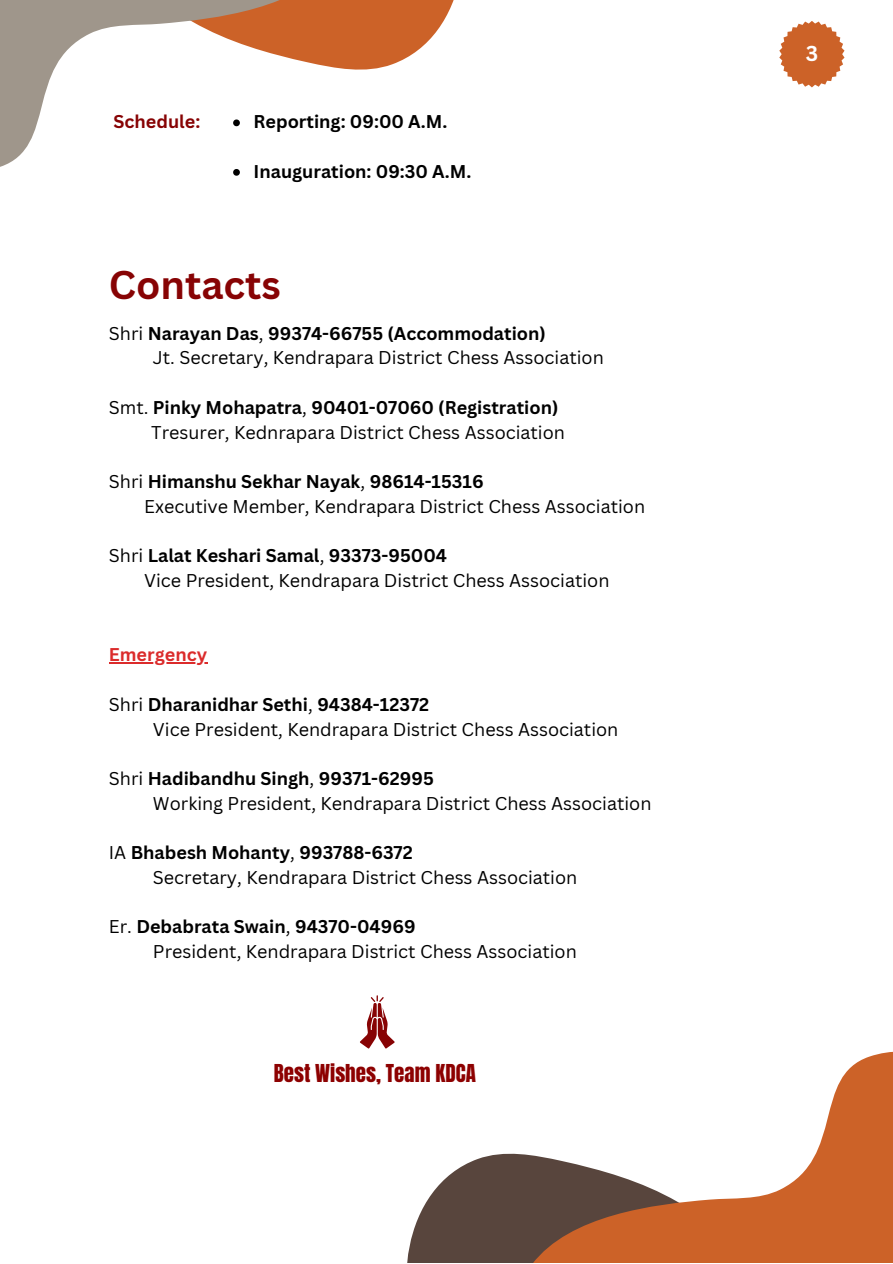
<style>
.page{position:relative;width:893px;height:1264px;background:#fff}
.page>*{position:absolute;margin:0;border:0;box-sizing:border-box;transform-origin:0 0}
.t1{font:700 39px "Canva Sans";color:#870304}
.t2{font:21px "Anton";color:#8d0101}
.t3{font:700 21px "Canva Sans";color:#fff}
.t4{font:18px "Canva Sans";color:#000}
.t5{font:700 18px "Canva Sans";color:#000}
.t6{font:700 18px "Canva Sans";color:#870304}
.t7{font:700 18px "Canva Sans";color:#db2b2b}
.s1{font-weight:400}
</style>
<div class="page">
<svg style="left:414px;top:0;width:40px;height:53px"></svg>
<svg style="left:0;top:0;width:414px;height:167px"></svg>
<svg style="left:233px;top:119px;width:7px;height:7px"></svg>
<svg style="left:233px;top:169px;width:7px;height:7px"></svg>
<svg style="left:407px;top:1171px;width:48px;height:91px"></svg>
<svg style="left:455px;top:1052px;width:437px;height:210px"></svg>
<hr style="left:109px;top:662px;width:98px;height:1px;background:#db2b2b">
<svg style="left:360px;top:995px;width:34px;height:53px"></svg>
<svg style="left:779px;top:21px;width:65px;height:66px"></svg>
<p class="t6" style="left:114px;top:109px;width:88px">Schedule:</p>
<p class="t5" style="left:253px;top:109px;width:195px">Reporting: 09:00 A.M.</p>
<p class="t5" style="left:253px;top:159px;width:219px">Inauguration: 09:30 A.M.</p>
<p class="t1" style="left:109px;top:258px;width:173px">Contacts</p>
<p class="t5" style="left:109px;top:320px;width:438px"><span class="s1">Shri</span> Narayan Das<span class="s1">,</span> 99374-66755 (Accommodation)</p>
<p class="t4" style="left:153px;top:345px;width:452px">Jt. Secretary, Kendrapara District Chess Association</p>
<p class="t5" style="left:109px;top:394px;width:451px"><span class="s1">Smt.</span> Pinky Mohapatra<span class="s1">,</span> 90401-07060 (Registration)</p>
<p class="t4" style="left:151px;top:419px;width:415px">Tresurer, Kednrapara District Chess Association</p>
<p class="t5" style="left:109px;top:469px;width:376px"><span class="s1">Shri</span> Himanshu Sekhar Nayak<span class="s1">,</span> 98614-15316</p>
<p class="t4" style="left:144px;top:493px;width:502px">Executive Member, Kendrapara District Chess Association</p>
<p class="t5" style="left:109px;top:543px;width:340px"><span class="s1">Shri</span> Lalat Keshari Samal<span class="s1">,</span> 93373-95004</p>
<p class="t4" style="left:144px;top:568px;width:467px">Vice President, Kendrapara District Chess Association</p>
<p class="t7" style="left:109px;top:642px;width:100px">Emergency</p>
<p class="t5" style="left:109px;top:691px;width:322px"><span class="s1">Shri</span> Dharanidhar Sethi<span class="s1">,</span> 94384-12372</p>
<p class="t4" style="left:153px;top:716px;width:467px">Vice President, Kendrapara District Chess Association</p>
<p class="t5" style="left:109px;top:765px;width:326px"><span class="s1">Shri</span> Hadibandhu Singh<span class="s1">,</span> 99371-62995</p>
<p class="t4" style="left:153px;top:790px;width:500px">Working President, Kendrapara District Chess Association</p>
<p class="t5" style="left:109px;top:840px;width:305px"><span class="s1">IA</span> Bhabesh Mohanty<span class="s1">,</span> 993788-6372</p>
<p class="t4" style="left:153px;top:864px;width:426px">Secretary, Kendrapara District Chess Association</p>
<p class="t5" style="left:109px;top:914px;width:308px"><span class="s1">Er.</span> Debabrata Swain<span class="s1">,</span> 94370-04969</p>
<p class="t4" style="left:153px;top:938px;width:425px">President, Kendrapara District Chess Association</p>
<p class="t2" style="left:274px;top:1058px;width:203px">Best Wishes, Team KDCA</p>
<p class="t3" style="left:805px;top:39px;width:14px">3</p>
</div>
